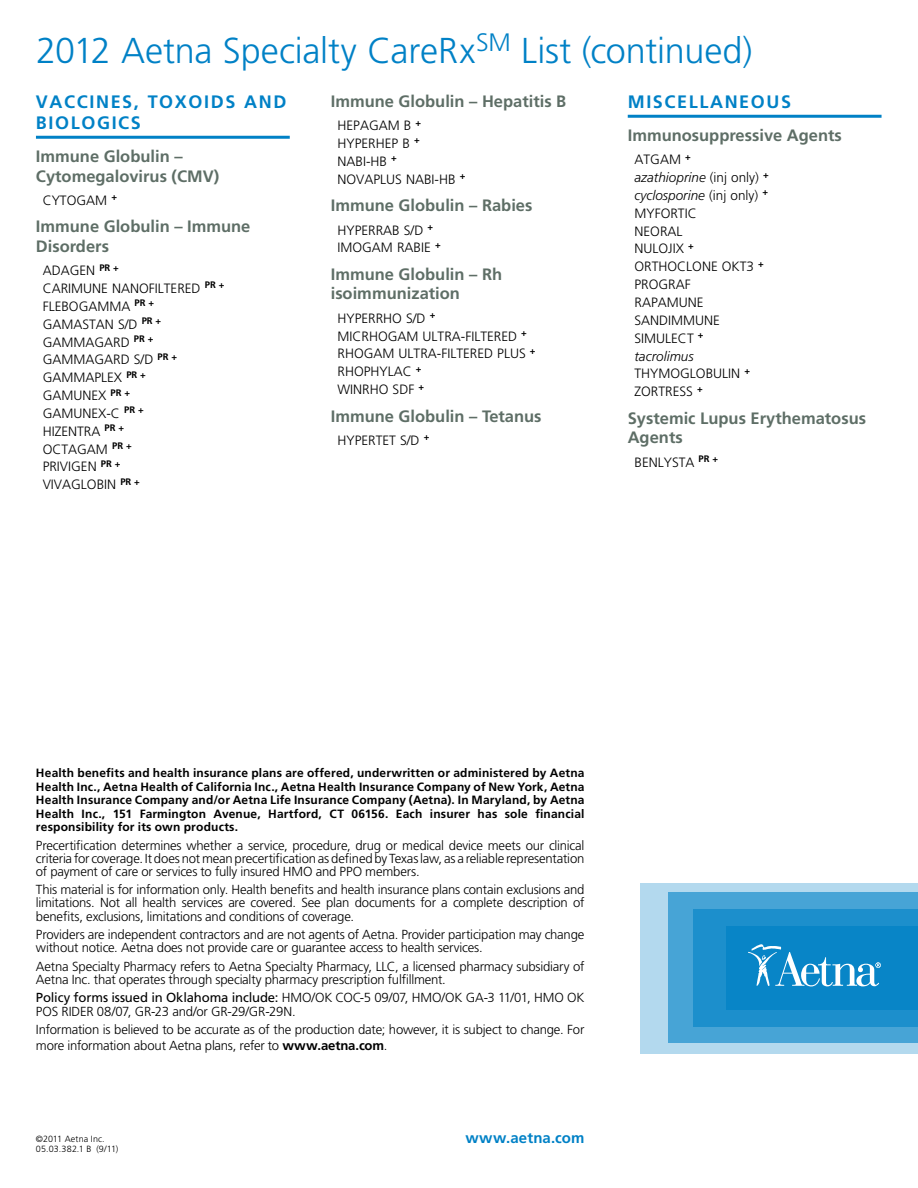
<style>
.page{position:relative;width:918px;height:1188px;background:#fff}
.page>*{position:absolute;margin:0;border:0;box-sizing:border-box;transform-origin:0 0}
.t1{font:300 36px "Frutiger LT Std";letter-spacing:-.005em;color:#0081c6}
.t2{font:700 18px/21px "Frutiger LT Std";letter-spacing:.09em;color:#0081c6}
.t3{font:700 16.5px/19.5px "Frutiger LT Std";color:#5e6e66}
.t4{font:700 15px "Frutiger LT Std";letter-spacing:.005em;color:#0081c6}
.t5{font:300 13.5px/17.9px "Frutiger LT Std";color:#000}
.t6{font:300 13.2px/13.2px "Frutiger LT Std";letter-spacing:-.015em;color:#000}
.t7{font:700 12px/13.5px "Frutiger LT Std";letter-spacing:.015em;color:#000;text-align:justify}
.t8{font:300 9px/10.5px "Frutiger LT Std";letter-spacing:.015em;color:#000}
.s1{font-style:italic}
.s2{font-weight:400}
.s3{font-weight:700}
</style>
<div class="page">
<hr style="left:36px;top:136px;width:254px;height:3px;background:#0081c6">
<hr style="left:628px;top:115px;width:254px;height:3px;background:#0081c6">
<div style="left:640px;top:883px;width:278px;height:170px;background:#b3d9ee"></div>
<div style="left:668px;top:893px;width:250px;height:150px;background:#47a4d6"></div>
<div style="left:693px;top:909px;width:225px;height:117px;background:#1c8fcc"></div>
<div style="left:726px;top:926px;width:192px;height:84px;background:#0885c7"></div>
<svg style="left:748px;top:944px;width:133px;height:42px"></svg>
<h1 class="t1" style="left:36px;top:30px;width:718px">2012 Aetna Specialty CareRx<sup>SM</sup> List (continued)</h1>
<h2 class="t2" style="left:36px;top:91px;width:252px">Vaccines, Toxoids and<br>Biologics</h2>
<p class="t3" style="left:36px;top:147px;width:185px">Immune Globulin –<br>Cytomegalovirus (CMV)</p>
<p class="t5" style="left:43px;top:191px;width:76px">CYTOGAM <sup>+</sup></p>
<p class="t3" style="left:36px;top:217px;width:216px">Immune Globulin – Immune<br>Disorders</p>
<p class="t5" style="left:43px;top:262px;width:183px">ADAGEN <sup>PR</sup> <sup>+<br></sup>CARIMUNE NANOFILTERED <sup>PR</sup> <sup>+<br></sup>FLEBOGAMMA <sup>PR</sup> <sup>+<br></sup>GAMASTAN S/D <sup>PR</sup> <sup>+<br></sup>GAMMAGARD <sup>PR</sup> <sup>+<br></sup>GAMMAGARD S/D <sup>PR</sup> <sup>+<br></sup>GAMMAPLEX <sup>PR</sup> <sup>+<br></sup>GAMUNEX <sup>PR</sup> <sup>+<br></sup>GAMUNEX-C <sup>PR</sup> <sup>+<br></sup>HIZENTRA <sup>PR</sup> <sup>+<br></sup>OCTAGAM <sup>PR</sup> <sup>+<br></sup>PRIVIGEN <sup>PR</sup> <sup>+<br></sup>VIVAGLOBIN <sup>PR</sup> <sup>+</sup></p>
<p class="t3" style="left:331px;top:91px;width:237px">Immune Globulin – Hepatitis B</p>
<p class="t5" style="left:338px;top:117px;width:129px">HEPAGAM B <sup>+<br></sup>HYPERHEP B <sup>+<br></sup>NABI-HB <sup>+<br></sup>NOVAPLUS NABI-HB <sup>+</sup></p>
<p class="t3" style="left:331px;top:196px;width:203px">Immune Globulin – Rabies</p>
<p class="t5" style="left:338px;top:221px;width:105px">HYPERRAB S/D <sup>+<br></sup>IMOGAM RABIE <sup>+</sup></p>
<p class="t3" style="left:331px;top:265px;width:173px">Immune Globulin – Rh isoimmunization</p>
<p class="t5" style="left:338px;top:309px;width:200px">HYPERRHO S/D <sup>+<br></sup>MICRHOGAM ULTRA-FILTERED <sup>+<br></sup>RHOGAM ULTRA-FILTERED PLUS <sup>+<br></sup>RHOPHYLAC <sup>+<br></sup>WINRHO SDF <sup>+</sup></p>
<p class="t3" style="left:331px;top:406px;width:212px">Immune Globulin – Tetanus</p>
<p class="t5" style="left:338px;top:432px;width:93px">HYPERTET S/D <sup>+</sup></p>
<h2 class="t2" style="left:628px;top:91px;width:165px">Miscellaneous</h2>
<p class="t3" style="left:628px;top:126px;width:216px">Immunosuppressive Agents</p>
<p class="t5" style="left:634px;top:151px;width:136px">ATGAM <sup>+<br></sup><span class="s1">azathioprine</span> (inj only) <sup>+ </sup><span class="s1">cyclosporine</span> (inj only) <sup>+<br></sup>MYFORTIC<br>NEORAL<br>NULOJIX <sup>+<br></sup>ORTHOCLONE OKT3 <sup>+<br></sup>PROGRAF<br>RAPAMUNE<br>SANDIMMUNE<br>SIMULECT <sup>+<br></sup><span class="s1">tacrolimus<br></span>THYMOGLOBULIN <sup>+<br></sup>ZORTRESS <sup>+</sup></p>
<p class="t3" style="left:628px;top:408px;width:240px">Systemic Lupus Erythematosus<br>Agents</p>
<p class="t5" style="left:635px;top:453px;width:85px">BENLYSTA <sup>PR</sup> <sup>+</sup></p>
<p class="t7" style="left:36px;top:766px;width:550px">Health benefits and health insurance plans are offered, underwritten or administered by Aetna Health Inc., Aetna Health of California Inc., Aetna Health Insurance Company of New York, Aetna Health Insurance Company and/or Aetna Life Insurance Company (Aetna). In Maryland, by Aetna Health Inc., 151 Farmington Avenue, Hartford, CT</p>
<p class="t7" style="left:352px;top:807px;width:235px">06156. Each insurer has sole financial</p>
<p class="t7" style="left:36px;top:820px;width:204px">responsibility for its own products.</p>
<p class="t6" style="left:36px;top:839px;width:550px;text-align:justify">Precertification determines whether a service, procedure, drug or medical device meets our clinical criteria for coverage. It does not mean precertification as defined by Texas law, as a reliable representation of payment of care or services to fully insured HMO and PPO members.</p>
<p class="t6" style="left:36px;top:883px;width:550px;text-align:justify">This material is for information only. Health benefits and health insurance plans contain exclusions and limitations. Not all health services are covered. See plan documents for a complete description of benefits, exclusions, limitations and conditions of coverage.</p>
<p class="t6" style="left:36px;top:928px;width:550px">Providers are independent contractors and are not agents of Aetna. Provider participation may change without notice. Aetna does not provide care or guarantee access to health services.</p>
<p class="t6" style="left:36px;top:960px;width:550px">Aetna Specialty Pharmacy refers to Aetna Specialty Pharmacy, LLC, a licensed pharmacy subsidiary of<br>Aetna Inc. that operates through specialty pharmacy prescription fulfillment.</p>
<p class="t6" style="left:36px;top:991px;width:550px"><span class="s2">Policy forms issued in Oklahoma include:</span> HMO/OK COC-5 09/07, HMO/OK GA-3 11/01, HMO OK<br>POS RIDER 08/07, GR-23 and/or GR-29/GR-29N.</p>
<p class="t6" style="left:36px;top:1022px;width:550px;line-height:16.2px">Information is believed to be accurate as of the production date; however, it is subject to change. For more information about Aetna plans, refer to <span class="s3">www.aetna.com</span>.</p>
<p class="t8" style="left:36px;top:1133px;width:84px">©2011 Aetna Inc.<br>05.03.382.1 B (9/11)</p>
<p class="t4" style="left:466px;top:1129px;width:121px">www.aetna.com</p>
</div>
